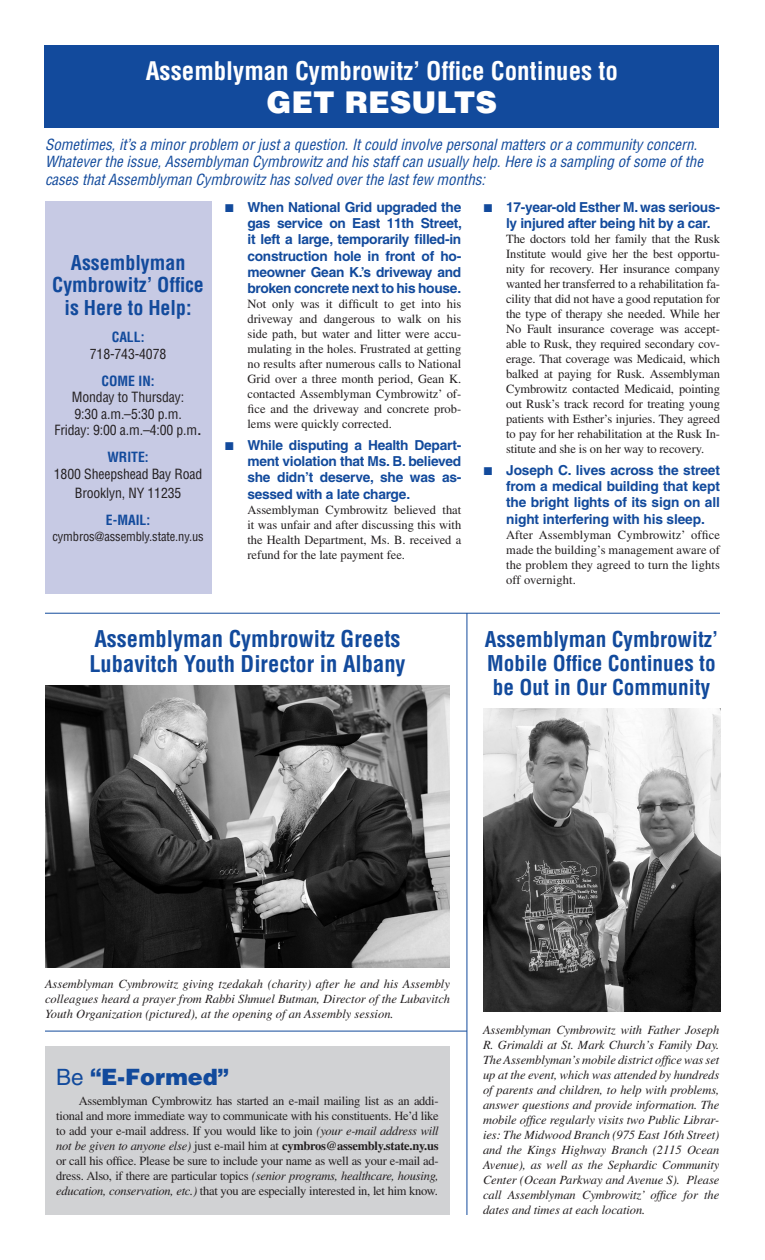
<style>
.page{position:relative;width:765px;height:1260px;background:#fff}
.page>*{position:absolute;margin:0;border:0;box-sizing:border-box;transform-origin:0 0}
.Headline_20pt{font:900 30px "Helvetica";color:#fff}
.Headline_20pt-2{font:700 condensed 25px "Helvetica";color:#fff}
.t1{font:700 condensed 22.5px/25px "Helvetica";color:#124a9c}
.t2{font:900 22.5px "Helvetica";color:#124a9c}
.t3{font:700 condensed 21.25px/23.8px "Helvetica";color:#124a9c;text-align:justify}
.Body_text{font:700 condensed 20px/22.5px "Helvetica";color:#124a9c;text-align:center}
.t4{font:italic condensed 15px/17.5px "Helvetica";color:#124a9c}
.t5{font:700 13.75px/16.2px "Helvetica";letter-spacing:-.02em;color:#124a9c;text-align:justify}
.Body_text-2{font:condensed 13.75px/16.2px "Helvetica";letter-spacing:-.01em;color:#231f20;text-align:center}
.Body_text-3{font:700 condensed 13.75px "Helvetica";color:#124a9c}
.t6{font:12.5px/15px "Times";color:#231f20;text-align:justify}
.t7{font:italic 12.5px/15px "Times";letter-spacing:-.005em;color:#231f20;text-align:justify}
.Body_text-4{font:condensed 12.5px "Helvetica";letter-spacing:-.01em;color:#231f20}
.s1{font-weight:700;color:#124a9c}
.s2{font-weight:700}
.s3{font-weight:400}
.s4{font-style:italic}
</style>
<div class="page">
<div style="left:45px;top:201px;width:166px;height:393px;background:#c7cae4"></div>
<div style="left:45px;top:1047px;width:405px;height:168px;background:#d1d2d4"></div>
<div style="left:44px;top:45px;width:675px;height:83px;background:#124a9c"></div>
<img style="left:483px;top:709px;width:237px;height:303px">
<img style="left:45px;top:685px;width:405px;height:283px">
<hr style="left:45px;top:613px;width:675px;height:1px;background:#124a9c">
<hr style="left:467px;top:613px;width:1px;height:602px;background:#124a9c">
<hr style="left:45px;top:1031px;width:422px;height:1px;background:#124a9c">
<p class="Headline_20pt-2" style="left:146px;top:55px;width:474px">Assemblyman Cymbrowitz’ Office Continues to</p>
<p class="Headline_20pt" style="left:267px;top:82px;width:232px">GET RESULTS</p>
<p class="t4" style="left:45px;top:136px;width:660px">Sometimes, it’s a minor problem or just a question. It could involve personal matters or a community concern.<br>Whatever the issue, Assemblyman Cymbrowitz and his staff can usually help. Here is a sampling of some of the cases that Assemblyman Cymbrowitz has solved over the last few months:</p>
<p class="Body_text" style="left:52px;top:251px;width:153px">Assemblyman<br>Cymbrowitz’ Office is Here to Help:</p>
<p class="Body_text-2" style="left:90px;top:329px;width:78px"><span class="s1">CALL:<br></span>718-743-4078</p>
<p class="Body_text-2" style="left:72px;top:373px;width:114px"><span class="s1">COME IN:<br></span>Monday to Thursday:<br>9:30 a.m.–5:30 p.m.</p>
<p class="Body_text-2" style="left:54px;top:422px;width:149px">Friday: 9:00 a.m.–4:00 p.m<span class="s2">.</span></p>
<p class="Body_text-2" style="left:54px;top:449px;width:150px"><span class="s1">WRITE:<br></span>1800 Sheepshead Bay Road</p>
<p class="Body_text-2" style="left:75px;top:484px;width:108px">Brooklyn, NY 11235</p>
<p class="Body_text-3" style="left:106px;top:511px;width:46px">E-MAIL:</p>
<p class="Body_text-4" style="left:52px;top:529px;width:153px">cymbros@assembly.state.ny.us</p>
<p class="t5" style="left:248px;top:199px;width:216px;text-indent:-22px">■ When National Grid upgraded the gas service on East 11th Street, it left a large, temporarily filled-in construction hole in front of ho&shy;meowner Gean K.’s driveway and broken concrete next to his house.</p>
<p class="t6" style="left:248px;top:296px;width:215px">Not only was it difficult to get into his driveway and dangerous to walk on his side path, but water and litter were accu&shy;mulating in the holes. Frustrated at getting no results after numerous calls to National Grid over a three month period, Gean K. contacted Assemblyman Cymbrowitz’ of&shy;fice and the driveway and concrete prob&shy;lems were quickly corrected.</p>
<p class="t5" style="left:248px;top:437px;width:215px;text-indent:-22px">■ While disputing a Health Depart&shy;ment violation that Ms. B. believed she didn’t deserve, she was as&shy;sessed with a late charge.</p>
<p class="t6" style="left:248px;top:502px;width:215px">Assemblyman Cymbrowitz believed that it was unfair and after discussing this with the Health Department, Ms. B. received a refund for the late payment fee.</p>
<p class="t1" style="left:89px;top:626px;width:318px">Assemblyman Cymbrowitz Greets<br>Lubavitch Youth Director in Albany</p>
<p class="t5" style="left:506px;top:199px;width:215px;text-indent:-22px">■ 17-year-old Esther M. was serious&shy;ly injured after being hit by a car.</p>
<p class="t6" style="left:506px;top:231px;width:215px">The doctors told her family that the Rusk Institute would give her the best opportu&shy;nity for recovery. Her insurance company wanted her transferred to a rehabilitation fa&shy;cility that did not have a good reputation for the type of therapy she needed. While her No Fault insurance coverage was accept&shy;able to Rusk, they required secondary cov&shy;erage. That coverage was Medicaid, which balked at paying for Rusk. Assemblyman Cymbrowitz contacted Medicaid, pointing out Rusk’s track record for treating young patients with Esther’s injuries. They agreed to pay for her rehabilitation at the Rusk In&shy;stitute and she is on her way to recovery.</p>
<p class="t5" style="left:506px;top:462px;width:215px;text-indent:-22px">■ Joseph C. lives across the street from a medical building that kept the bright lights of its sign on all night interfering with his sleep.</p>
<p class="t6" style="left:506px;top:527px;width:215px">After Assemblyman Cymbrowitz’ office made the building’s management aware of the problem they agreed to turn the lights off overnight.</p>
<p class="t3" style="left:485px;top:628px;width:235px">Assemblyman Cymbrowitz’ Mobile Office Continues to be Out in Our Community</p>
<p class="t7" style="left:45px;top:976px;width:406px">Assemblyman Cymbrowitz giving tzedakah (charity) after he and his Assembly colleagues heard a prayer from Rabbi Shmuel Butman, Director of the Lubavitch Youth Organization (pictured), at the opening of an Assembly session.</p>
<p class="t2" style="left:56px;top:1062px;width:174px"><span class="s3">Be</span> “E-Formed”</p>
<p class="t6" style="left:56px;top:1093px;width:384px;text-indent:22px">Assemblyman Cymbrowitz has started an e-mail mailing list as an addi&shy;tional and more immediate way to communicate with his constituents. He’d like to add your e-mail address. If you would like to join <span class="s4">(your e-mail address will not be given to anyone else)</span> just e-mail him at <span class="s2">cymbros@assembly.state.ny.us </span>or call his office. Please be sure to include your name as well as your e-mail ad&shy;dress. Also, if there are particular topics <span class="s4">(senior programs, healthcare, housing, education, conservation, etc.)</span> that you are especially interested in, let him know.</p>
<p class="t7" style="left:483px;top:1023px;width:238px">Assemblyman Cymbrowitz with Father Joseph R. Grimaldi at St. Mark Church’s Family Day.<br>The Assemblyman’s mobile district office was set up at the event, which was attended by hundreds of parents and children, to help with problems, answer questions and provide information. The mobile office regularly visits two Public Librar&shy;ies: The Midwood Branch (975 East 16th Street) and the Kings Highway Branch (2115 Ocean Avenue), as well as the Sephardic Community Center (Ocean Parkway and Avenue S). Please call Assemblyman Cymbrowitz’ office for the dates and times at each location.</p>
</div>
